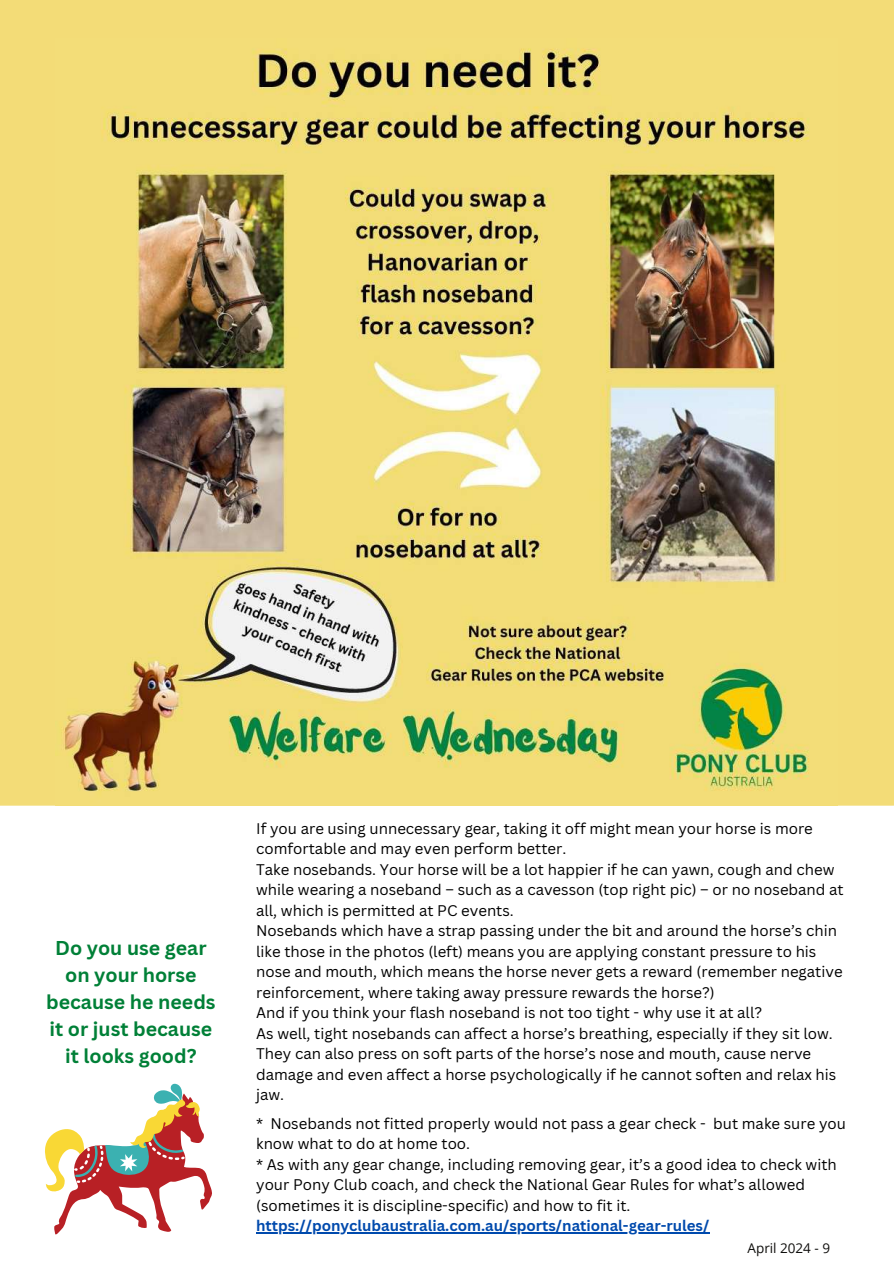
<style>
.page{position:relative;width:894px;height:1264px;background:#fff}
.page>*{position:absolute;margin:0;border:0;box-sizing:border-box;transform-origin:0 0}
.t1{font:700 19.5px/27px "Canva Sans";color:#008037;text-align:center}
.t2{font:15px/20.5px "Canva Sans";color:#000}
.t3{font:700 15px "Canva Sans";color:#004aad}
.t4{font:13.5px "Open Sans";color:#100f0d}
</style>
<div class="page">
<div style="left:0;top:0;width:893px;height:805px;background:#f3dc77"></div>
<img style="left:56px;top:38px;width:781px;height:767px">
<svg style="left:45px;top:1083px;width:167px;height:151px"></svg>
<hr style="left:256px;top:1232px;width:453px;height:1px;background:#004aad">
<h1 class="t1" style="left:46px;top:933px;width:171px">Do you use gear on your horse because he needs it or just because it looks good?</h1>
<p class="t2" style="left:256px;top:817px;width:589px">If you are using unnecessary gear, taking it off might mean your horse is more comfortable and may even perform better.<br>Take nosebands. Your horse will be a lot happier if he can yawn, cough and chew while wearing a noseband – such as a cavesson (top right pic) – or no noseband at all, which is permitted at PC events.<br>Nosebands which have a strap passing under the bit and around the horse’s chin like those in the photos (left) means you are applying constant pressure to his nose and mouth, which means the horse never gets a reward (remember negative reinforcement, where taking away pressure rewards the horse?)<br>And if you think your flash noseband is not too tight - why use it at all?<br>As well, tight nosebands can affect a horse’s breathing, especially if they sit low.<br>They can also press on soft parts of the horse’s nose and mouth, cause nerve damage and even affect a horse psychologically if he cannot soften and relax his jaw.</p>
<p class="t2" style="left:256px;top:1112px;width:591px">* Nosebands not fitted properly would not pass a gear check - but make sure you know what to do at home too.<br>* As with any gear change, including removing gear, it’s a good idea to check with your Pony Club coach, and check the National Gear Rules for what’s allowed (sometimes it is discipline-specific) and how to fit it.</p>
<p class="t3" style="left:256px;top:1215px;width:454px">https://ponyclubaustralia.com.au/sports/national-gear-rules/</p>
<p class="t4" style="left:747px;top:1238px;width:84px">April 2024 - 9</p>
</div>
